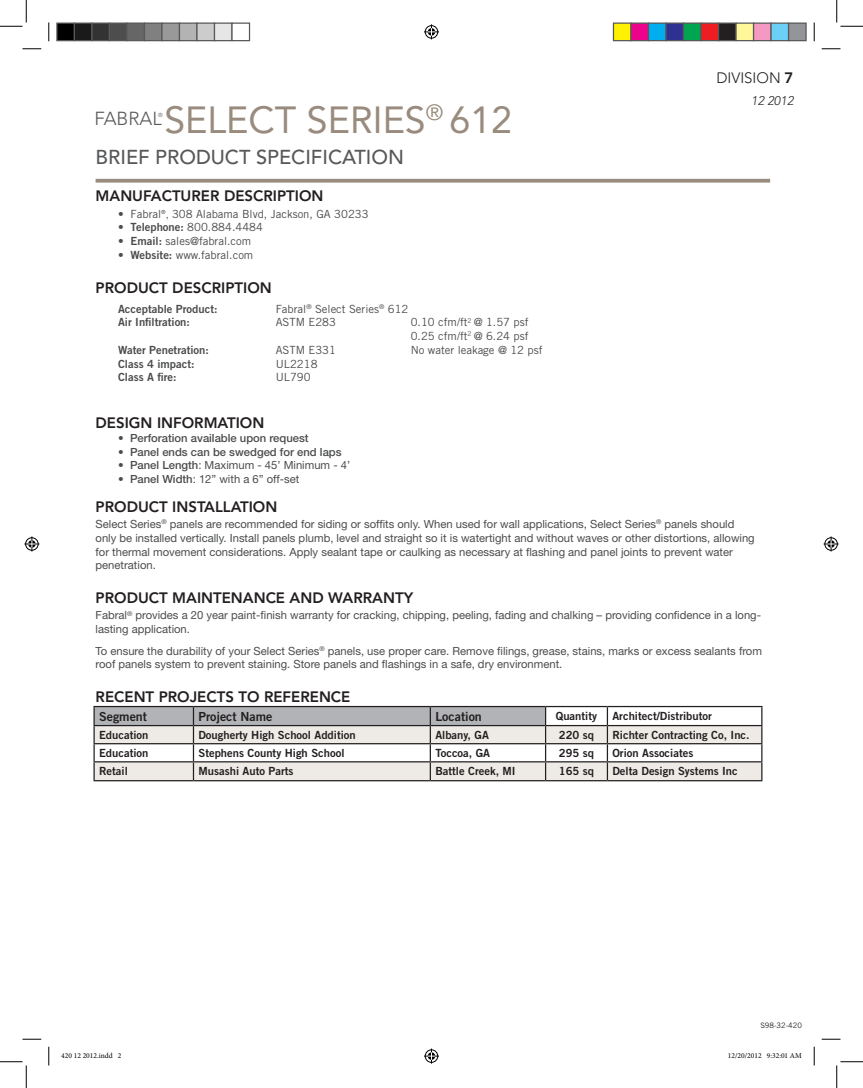
<style>
.page{position:relative;width:863px;height:1088px;background:#fff}
.page>*{position:absolute;margin:0;border:0;box-sizing:border-box;transform-origin:0 0}
.t1{font:37.5px "Avenir LT Std";color:#998b7d}
.t2{font:500 20px "Avenir LT Std";color:#57585a}
.t3{font:300 18.75px "Avenir LT Std";color:#57585a}
.t4{font:800 15px "Avenir LT Std";color:#231f20}
.t5{font:300 15px "Avenir LT Std";color:#231f20}
.t6{font:12.5px "Trade Gothic LT Std Bd 2";color:#231f20}
.t7{font:italic 300 12.5px "Avenir LT Std";color:#231f20}
.t8{font:11.25px/13.8px "Helvetica Neue LT Std";color:#4b4c4d}
.t9{font:11.25px "Trade Gothic LT Std Bd 2";color:#231f20}
.t10{font:11.25px "Trade Gothic LT Std";color:#4b4c4d}
.t11{font:11.25px "Trade Gothic LT Std Bd 2";color:#4b4c4d}
.t12{font:500 11.25px "Helvetica Neue LT Std";color:#4b4c4d}
.t13{font:7.5px "Minion Pro";color:#000}
.t14{font:7.5px "Trade Gothic LT Std";color:#231f20}
.t15{font:300 5.88px "Avenir LT Std";color:#57585a}
.s1{font-weight:800}
.s2{font-size:10px}
.s3{font-family:"Trade Gothic LT Std Bd 2"}
.s4{font-weight:400}
.s5{font-weight:500}
</style>
<div class="page">
<hr style="left:96px;top:179px;width:674px;height:3px;background:#998b7d">
<svg style="left:93px;top:706px;width:669px;height:74px"></svg>
<hr style="left:93px;top:780px;width:100px;height:1px;background:#231f20">
<hr style="left:193px;top:780px;width:237px;height:1px;background:#231f20">
<hr style="left:430px;top:780px;width:115px;height:1px;background:#231f20">
<hr style="left:545px;top:780px;width:62px;height:1px;background:#231f20">
<hr style="left:607px;top:780px;width:155px;height:1px;background:#231f20">
<svg style="left:22px;top:48px;width:19px;height:2px"></svg>
<svg style="left:821px;top:48px;width:19px;height:2px"></svg>
<svg style="left:22px;top:1038px;width:19px;height:2px"></svg>
<svg style="left:821px;top:1038px;width:19px;height:2px"></svg>
<svg style="left:48px;top:22px;width:2px;height:19px"></svg>
<svg style="left:48px;top:1046px;width:2px;height:19px"></svg>
<svg style="left:813px;top:22px;width:2px;height:19px"></svg>
<svg style="left:813px;top:1046px;width:2px;height:19px"></svg>
<svg style="left:0;top:0;width:27px;height:27px"></svg>
<svg style="left:0;top:1061px;width:27px;height:27px"></svg>
<svg style="left:836px;top:0;width:26px;height:27px"></svg>
<svg style="left:836px;top:1061px;width:26px;height:27px"></svg>
<svg style="left:424px;top:24px;width:15px;height:15px"></svg>
<svg style="left:424px;top:1048px;width:15px;height:15px"></svg>
<svg style="left:24px;top:536px;width:15px;height:15px"></svg>
<svg style="left:823px;top:536px;width:15px;height:15px"></svg>
<div style="left:57px;top:23px;width:17px;height:18px;background:#000"></div>
<div style="left:56px;top:22px;width:19px;height:19px;border:1px solid #595959"></div>
<div style="left:74px;top:23px;width:18px;height:18px;background:#1a1a1a"></div>
<div style="left:74px;top:22px;width:18px;height:19px;border:1px solid #595959"></div>
<div style="left:92px;top:23px;width:17px;height:18px;background:#333"></div>
<div style="left:91px;top:22px;width:19px;height:19px;border:1px solid #595959"></div>
<div style="left:109px;top:23px;width:18px;height:18px;background:#4d4d4d"></div>
<div style="left:109px;top:22px;width:19px;height:19px;border:1px solid #595959"></div>
<div style="left:127px;top:23px;width:17px;height:18px;background:#666"></div>
<div style="left:126px;top:22px;width:19px;height:19px;border:1px solid #595959"></div>
<div style="left:144px;top:23px;width:18px;height:18px;background:#808080"></div>
<div style="left:144px;top:22px;width:18px;height:19px;border:1px solid #595959"></div>
<div style="left:162px;top:23px;width:17px;height:18px;background:#999"></div>
<div style="left:161px;top:22px;width:19px;height:19px;border:1px solid #595959"></div>
<div style="left:179px;top:23px;width:18px;height:18px;background:#b3b3b3"></div>
<div style="left:179px;top:22px;width:19px;height:19px;border:1px solid #595959"></div>
<div style="left:197px;top:23px;width:17px;height:18px;background:#ccc"></div>
<div style="left:196px;top:22px;width:19px;height:19px;border:1px solid #595959"></div>
<div style="left:214px;top:23px;width:18px;height:18px;background:#e6e6e6"></div>
<div style="left:214px;top:22px;width:18px;height:19px;border:1px solid #595959"></div>
<div style="left:231px;top:22px;width:19px;height:19px;border:1px solid #595959"></div>
<div style="left:613px;top:23px;width:18px;height:18px;background:#fff101"></div>
<div style="left:612px;top:22px;width:19px;height:19px;border:1px solid #595959"></div>
<div style="left:631px;top:23px;width:17px;height:18px;background:#ed028c"></div>
<div style="left:630px;top:22px;width:19px;height:19px;border:1px solid #595959"></div>
<div style="left:648px;top:23px;width:18px;height:18px;background:#00aeef"></div>
<div style="left:648px;top:22px;width:18px;height:19px;border:1px solid #595959"></div>
<div style="left:666px;top:23px;width:17px;height:18px;background:#2e3092"></div>
<div style="left:665px;top:22px;width:19px;height:19px;border:1px solid #595959"></div>
<div style="left:683px;top:23px;width:18px;height:18px;background:#00a54f"></div>
<div style="left:682px;top:22px;width:19px;height:19px;border:1px solid #595959"></div>
<div style="left:701px;top:23px;width:17px;height:18px;background:#ee1d23"></div>
<div style="left:700px;top:22px;width:19px;height:19px;border:1px solid #595959"></div>
<div style="left:718px;top:23px;width:18px;height:18px;background:#231f20"></div>
<div style="left:718px;top:22px;width:18px;height:19px;border:1px solid #595959"></div>
<div style="left:736px;top:23px;width:17px;height:18px;background:#fff79a"></div>
<div style="left:735px;top:22px;width:19px;height:19px;border:1px solid #595959"></div>
<div style="left:753px;top:23px;width:18px;height:18px;background:#f499c2"></div>
<div style="left:752px;top:22px;width:19px;height:19px;border:1px solid #595959"></div>
<div style="left:771px;top:23px;width:17px;height:18px;background:#6bcff6"></div>
<div style="left:770px;top:22px;width:19px;height:19px;border:1px solid #595959"></div>
<div style="left:788px;top:23px;width:18px;height:18px;background:#939598"></div>
<div style="left:788px;top:22px;width:18px;height:19px;border:1px solid #595959"></div>
<p class="t15" style="left:158px;top:112px;width:6px">®</p>
<p class="t1" style="left:164px;top:98px;width:349px">SELECT SERIES<sup>®</sup> 612</p>
<p class="t3" style="left:94px;top:108px;width:69px">FABRAL</p>
<p class="t2" style="left:96px;top:146px;width:310px">BRIEF PRODUCT SPECIFICATION</p>
<p class="t5" style="left:716px;top:69px;width:79px">DIVISION <span class="s1">7</span></p>
<p class="t7" style="left:751px;top:94px;width:44px">12 2012</p>
<p class="t4" style="left:96px;top:187px;width:229px">MANUFACTURER DESCRIPTION</p>
<p class="t10" style="left:118px;top:207px;width:252px">• Fabral<sup>®</sup><span class="s2">,</span> 308 Alabama Blvd, Jackson, GA 30233</p>
<p class="t10" style="left:118px;top:220px;width:146px">• <span class="s3">Telephone:</span> 800.884.4484</p>
<p class="t10" style="left:118px;top:234px;width:135px">• <span class="s3">Email:</span> sales@fabral.com</p>
<p class="t10" style="left:118px;top:248px;width:137px">• <span class="s3">Website:</span> www.fabral.com</p>
<p class="t4" style="left:96px;top:278px;width:178px">PRODUCT DESCRIPTION</p>
<p class="t11" style="left:118px;top:301px;width:101px">Acceptable Product:</p>
<p class="t10" style="left:276px;top:302px;width:134px">Fabral<sup>®</sup> Select Series<sup>®</sup> 612</p>
<p class="t11" style="left:118px;top:315px;width:73px">Air Infiltration:</p>
<p class="t10" style="left:276px;top:315px;width:62px">ASTM E283</p>
<p class="t10" style="left:411px;top:315px;width:119px">0.10 cfm/ft<sup>2</sup> @ 1.57 psf</p>
<p class="t10" style="left:411px;top:329px;width:119px">0.25 cfm/ft<sup>2</sup> @ 6.24 psf</p>
<p class="t11" style="left:118px;top:343px;width:92px">Water Penetration:</p>
<p class="t10" style="left:276px;top:343px;width:62px">ASTM E331</p>
<p class="t10" style="left:411px;top:343px;width:133px">No water leakage @ 12 psf</p>
<p class="t11" style="left:118px;top:356px;width:78px">Class 4 impact:</p>
<p class="t10" style="left:276px;top:357px;width:43px">UL2218</p>
<p class="t11" style="left:118px;top:370px;width:60px">Class A fire:</p>
<p class="t10" style="left:276px;top:370px;width:36px">UL790</p>
<p class="t4" style="left:96px;top:414px;width:170px">DESIGN INFORMATION</p>
<p class="t12" style="left:118px;top:431px;width:192px"><span class="s4">•</span> Perforation available upon request</p>
<p class="t12" style="left:118px;top:445px;width:225px"><span class="s4">•</span> Panel ends can be swedged for end laps</p>
<p class="t8" style="left:118px;top:458px;width:234px">• <span class="s5">Panel Length</span>: Maximum - 45’ Minimum - 4’</p>
<p class="t8" style="left:118px;top:472px;width:183px">• <span class="s5">Panel Width</span>: 12” with a 6” off-set</p>
<p class="t4" style="left:96px;top:498px;width:183px">PRODUCT INSTALLATION</p>
<p class="t8" style="left:96px;top:517px;width:660px">Select Series<sup>®</sup> panels are recommended for siding or soffits only. When used for wall applications, Select Series<sup>®</sup> panels should only be installed vertically. Install panels plumb, level and straight so it is watertight and without waves or other distortions, allowing for thermal movement considerations. Apply sealant tape or caulking as necessary at flashing and panel joints to prevent water penetration.</p>
<p class="t4" style="left:96px;top:589px;width:319px">PRODUCT MAINTENANCE AND WARRANTY</p>
<p class="t8" style="left:96px;top:608px;width:667px">Fabral<sup>®</sup> provides a 20 year paint-finish warranty for cracking, chipping, peeling, fading and chalking – providing confidence in a long&shy;lasting application.</p>
<p class="t8" style="left:96px;top:643px;width:667px">To ensure the durability of your Select Series<sup>®</sup> panels, use proper care. Remove filings, grease, stains, marks or excess sealants from roof panels system to prevent staining. Store panels and flashings in a safe, dry environment.</p>
<p class="t4" style="left:96px;top:688px;width:256px">RECENT PROJECTS TO REFERENCE</p>
<p class="t6" style="left:99px;top:708px;width:49px">Segment</p>
<p class="t6" style="left:198px;top:708px;width:75px">Project Name</p>
<p class="t6" style="left:435px;top:708px;width:48px">Location</p>
<p class="t9" style="left:556px;top:708px;width:43px">Quantity</p>
<p class="t9" style="left:612px;top:708px;width:101px">Architect/Distributor</p>
<p class="t9" style="left:99px;top:727px;width:51px">Education</p>
<p class="t9" style="left:198px;top:727px;width:159px">Dougherty High School Addition</p>
<p class="t9" style="left:435px;top:727px;width:55px">Albany, GA</p>
<p class="t9" style="left:559px;top:727px;width:37px">220 sq</p>
<p class="t9" style="left:612px;top:727px;width:139px">Richter Contracting Co, Inc.</p>
<p class="t9" style="left:99px;top:746px;width:51px">Education</p>
<p class="t9" style="left:198px;top:746px;width:147px">Stephens County High School</p>
<p class="t9" style="left:435px;top:746px;width:56px">Toccoa, GA</p>
<p class="t9" style="left:559px;top:746px;width:37px">295 sq</p>
<p class="t9" style="left:612px;top:746px;width:82px">Orion Associates</p>
<p class="t9" style="left:99px;top:764px;width:30px">Retail</p>
<p class="t9" style="left:198px;top:764px;width:96px">Musashi Auto Parts</p>
<p class="t9" style="left:435px;top:764px;width:82px">Battle Creek, MI</p>
<p class="t9" style="left:559px;top:764px;width:37px">165 sq</p>
<p class="t9" style="left:612px;top:764px;width:127px">Delta Design Systems Inc</p>
<p class="t14" style="left:760px;top:1020px;width:43px">S98-32-420</p>
<p class="t13" style="left:61px;top:1050px;width:62px">420 12 2012.indd 2</p>
<p class="t13" style="left:728px;top:1050px;width:75px">12/20/2012 9:32:01 AM</p>
</div>
